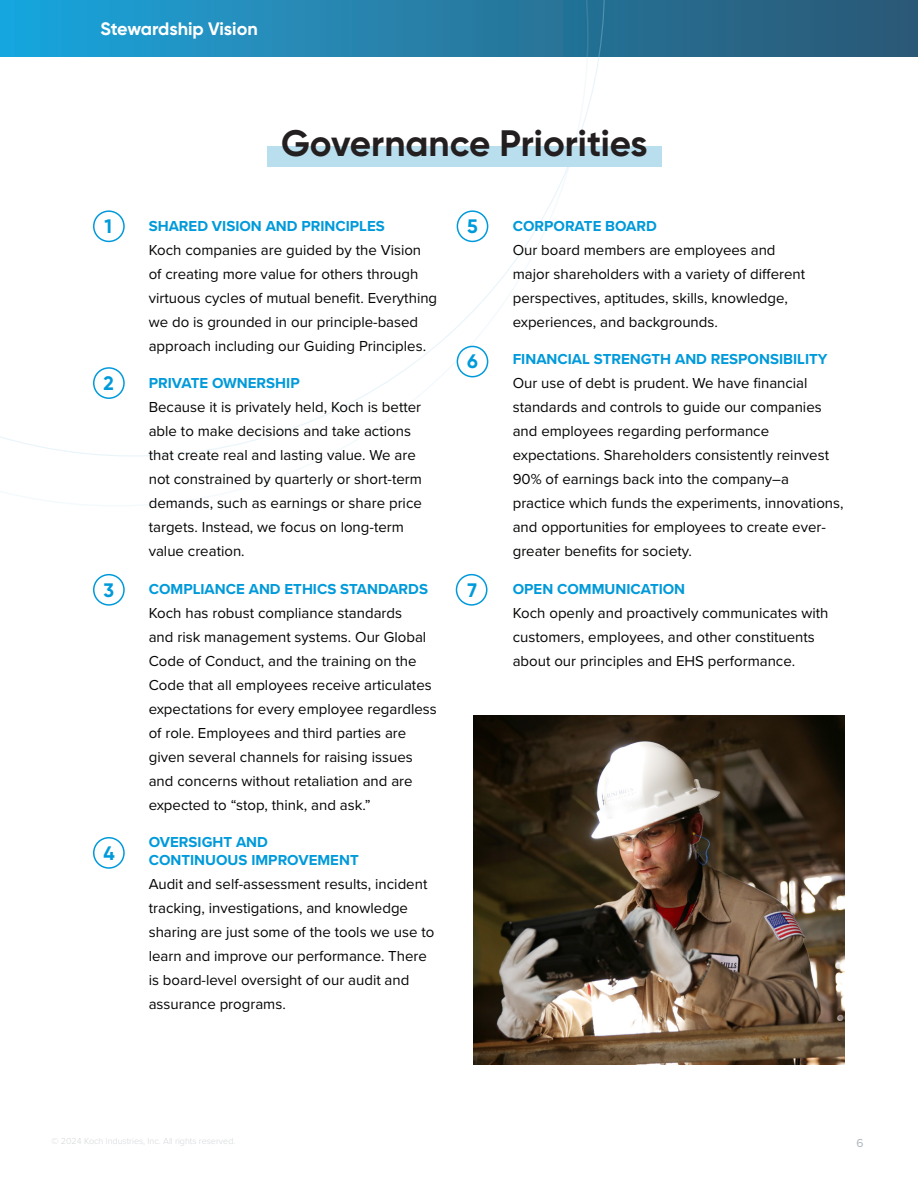
<style>
.page{position:relative;width:918px;height:1188px;background:#fff}
.page>*{position:absolute;margin:0;border:0;box-sizing:border-box;transform-origin:0 0}
.t1{font:700 36.75px "Gilroy";color:#231f20}
.t2{font:700 19.5px "Gilroy";color:#009ada}
.t3{font:700 18px "Gilroy";letter-spacing:-.005em;color:#fff}
.t4{font:15px/24px "Proxima Nova";color:#040503}
.t5{font:700 15px/18px "Proxima Nova";color:#009ada}
.t6{font:12px "Proxima Nova";color:#aeb6bc}
.t7{font:300 9px "Proxima Nova";color:#d3d6d9}
.s1{font-weight:700;color:#009ada}
</style>
<div class="page">
<svg style="left:605px;top:0;width:313px;height:57px;background:#286384"></svg>
<div style="left:93px;top:574px;width:32px;height:32px;border:2px solid #009ada;border-radius:50%"></div>
<div style="left:93px;top:837px;width:32px;height:32px;border:2px solid #009ada;border-radius:50%"></div>
<img style="left:473px;top:715px;width:371px;height:349px">
<svg style="left:0;top:0;width:589px;height:506px"></svg>
<div style="left:93px;top:210px;width:32px;height:32px;border:2px solid #009ada;border-radius:50%"></div>
<div style="left:93px;top:367px;width:32px;height:32px;border:2px solid #009ada;border-radius:50%"></div>
<div style="left:457px;top:210px;width:31px;height:32px;border:2px solid #009ada;border-radius:50%"></div>
<div style="left:457px;top:346px;width:31px;height:31px;border:2px solid #009ada;border-radius:50%"></div>
<div style="left:456px;top:574px;width:32px;height:32px;border:2px solid #009ada;border-radius:50%"></div>
<div style="left:267px;top:146px;width:395px;height:21px;background:#b9deee"></div>
<p class="t3" style="left:101px;top:17px;width:159px">Stewardship Vision</p>
<p class="t1" style="left:281px;top:120px;width:368px">Governance Priorities</p>
<p class="t2" style="left:104px;top:214px;width:9px">1</p>
<p class="t2" style="left:104px;top:371px;width:12px">2</p>
<p class="t2" style="left:104px;top:578px;width:12px">3</p>
<p class="t2" style="left:104px;top:841px;width:13px">4</p>
<p class="t4" style="left:149px;top:213px;width:290px"><span class="s1">SHARED VISION AND PRINCIPLES<br></span>Koch companies are guided by the Vision of creating more value for others through virtuous cycles of mutual benefit. Everything we do is grounded in our principle-based approach including our Guiding Principles.</p>
<p class="t4" style="left:149px;top:371px;width:275px"><span class="s1">PRIVATE OWNERSHIP<br></span>Because it is privately held, Koch is better able to make decisions and take actions that create real and lasting value. We are not constrained by quarterly or short-term demands, such as earnings or share price targets. Instead, we focus on long-term value creation.</p>
<p class="t4" style="left:149px;top:576px;width:290px"><span class="s1">COMPLIANCE AND ETHICS STANDARDS </span>Koch has robust compliance standards<br>and risk management systems. Our Global Code of Conduct, and the training on the Code that all employees receive articulates expectations for every employee regardless of role. Employees and third parties are given several channels for raising issues and concerns without retaliation and are expected to “stop, think, and ask.”</p>
<p class="t5" style="left:149px;top:833px;width:211px">OVERSIGHT AND<br>CONTINUOUS IMPROVEMENT</p>
<p class="t4" style="left:149px;top:872px;width:287px">Audit and self-assessment results, incident tracking, investigations, and knowledge sharing are just some of the tools we use to learn and improve our performance. There is board-level oversight of our audit and assurance programs.</p>
<p class="t2" style="left:467px;top:214px;width:12px">5</p>
<p class="t2" style="left:467px;top:349px;width:12px">6</p>
<p class="t2" style="left:468px;top:578px;width:11px">7</p>
<p class="t4" style="left:513px;top:213px;width:294px"><span class="s1">CORPORATE BOARD<br></span>Our board members are employees and major shareholders with a variety of different perspectives, aptitudes, skills, knowledge, experiences, and backgrounds.</p>
<p class="t4" style="left:513px;top:347px;width:332px"><span class="s1">FINANCIAL STRENGTH AND RESPONSIBILITY </span>Our use of debt is prudent. We have financial standards and controls to guide our companies and employees regarding performance expectations. Shareholders consistently reinvest 90% of earnings back into the company–a practice which funds the experiments, innovations, and opportunities for employees to create ever&shy;greater benefits for society.</p>
<p class="t4" style="left:513px;top:576px;width:317px"><span class="s1">OPEN COMMUNICATION<br></span>Koch openly and proactively communicates with customers, employees, and other constituents about our principles and EHS performance.</p>
<p class="t7" style="left:52px;top:1135px;width:185px">© 2024 Koch Industries, Inc. All rights reserved.</p>
<p class="t6" style="left:856px;top:1134px;width:9px">6</p>
</div>
